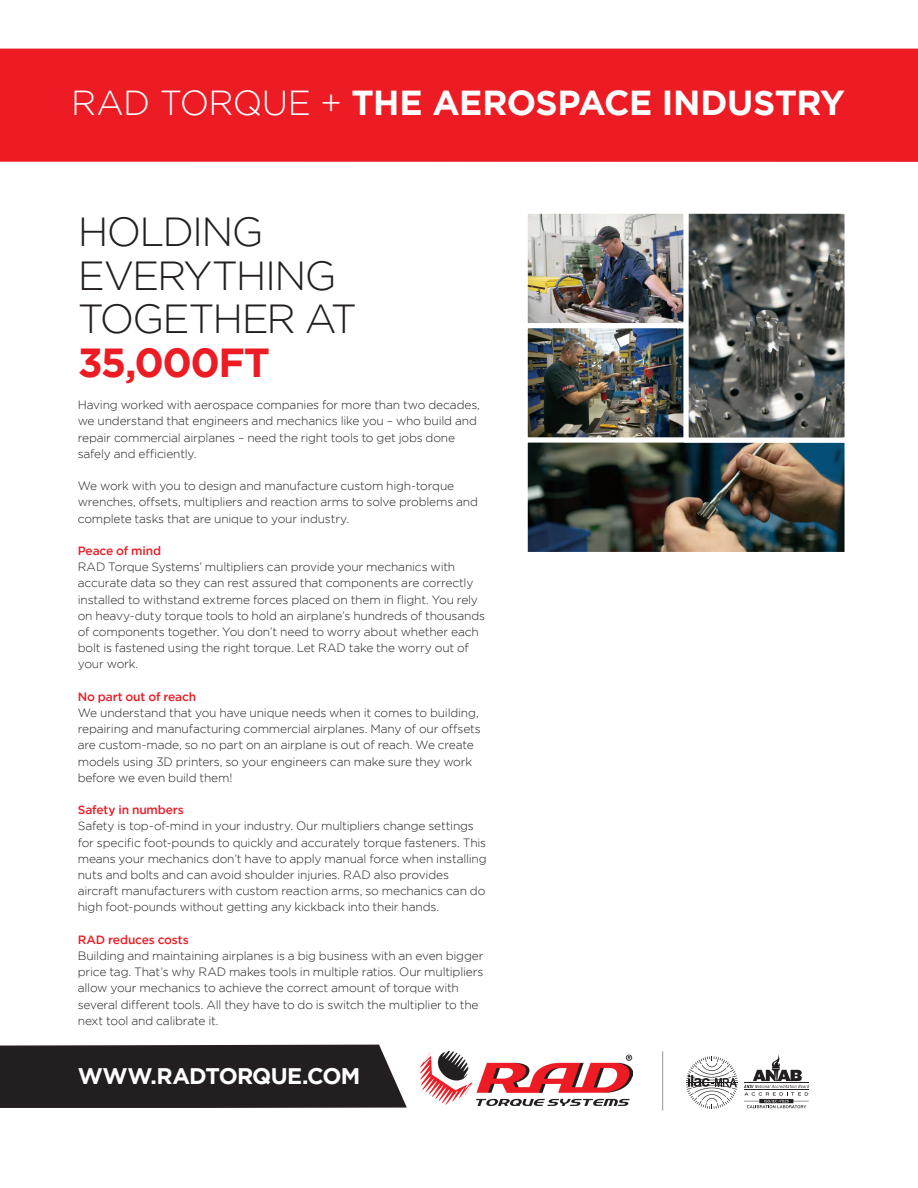
<style>
.page{position:relative;width:918px;height:1188px;background:#fff}
.page>*{position:absolute;margin:0;border:0;box-sizing:border-box;transform-origin:0 0}
.t1{font:300 40.5px/43.5px "Gotham";letter-spacing:-.045em;color:#231f20}
.t2{font:700 34.65px "Gotham";letter-spacing:-.015em;color:#fff}
.t3{font:700 22.5px "Gotham";letter-spacing:-.035em;color:#fff}
.t4{font:300 12px/16.2px "Gotham";letter-spacing:-.015em;color:#231f20}
.t5{font:500 12px "Gotham";letter-spacing:-.01em;color:#ed1c24}
.s1{font-weight:300}
.s2{font-weight:700;color:#ed1c24}
</style>
<div class="page">
<div style="left:0;top:49px;width:918px;height:113px;background:#ed1c24"></div>
<div style="left:0;top:1045px;width:407px;height:63px;background:#231f20"></div>
<img style="left:529px;top:215px;width:315px;height:336px">
<div style="left:523px;top:209px;width:166px;height:119px;border:5px solid #fff"></div>
<div style="left:523px;top:323px;width:166px;height:120px;border:5px solid #fff"></div>
<div style="left:523px;top:438px;width:327px;height:119px;border:5px solid #fff"></div>
<div style="left:684px;top:209px;width:166px;height:234px;border:5px solid #fff"></div>
<hr style="left:662px;top:1051px;width:1px;height:60px;background:#939598">
<img style="left:420px;top:1051px;width:212px;height:54px">
<svg style="left:744px;top:1055px;width:65px;height:53px"></svg>
<svg style="left:686px;top:1056px;width:52px;height:53px"></svg>
<p class="t2" style="left:71px;top:80px;width:775px"><span class="s1">RAD TORQUE +</span> THE AEROSPACE INDUSTRY</p>
<p class="t1" style="left:78px;top:209px;width:281px">HOLDING<br>EVERYTHING<br>TOGETHER AT<br><span class="s2">35,000FT</span></p>
<p class="t4" style="left:78px;top:397px;width:404px">Having worked with aerospace companies for more than two decades, we understand that engineers and mechanics like you – who build and repair commercial airplanes – need the right tools to get jobs done safely and efficiently.</p>
<p class="t4" style="left:78px;top:478px;width:402px">We work with you to design and manufacture custom high-torque wrenches, offsets, multipliers and reaction arms to solve problems and complete tasks that are unique to your industry.</p>
<p class="t5" style="left:78px;top:543px;width:85px">Peace of mind</p>
<p class="t4" style="left:78px;top:559px;width:409px">RAD Torque Systems’ multipliers can provide your mechanics with accurate data so they can rest assured that components are correctly installed to withstand extreme forces placed on them in flight. You rely on heavy-duty torque tools to hold an airplane’s hundreds of thousands of components together. You don’t need to worry about whether each bolt is fastened using the right torque. Let RAD take the worry out of your work.</p>
<p class="t5" style="left:78px;top:689px;width:120px">No part out of reach</p>
<p class="t4" style="left:78px;top:704px;width:405px">We understand that you have unique needs when it comes to building, repairing and manufacturing commercial airplanes. Many of our offsets are custom-made, so no part on an airplane is out of reach. We create models using 3D printers, so your engineers can make sure they work before we even build them!</p>
<p class="t5" style="left:78px;top:802px;width:108px">Safety in numbers</p>
<p class="t4" style="left:78px;top:818px;width:410px">Safety is top-of-mind in your industry. Our multipliers change settings for specific foot-pounds to quickly and accurately torque fasteners. This means your mechanics don’t have to apply manual force when installing nuts and bolts and can avoid shoulder injuries. RAD also provides aircraft manufacturers with custom reaction arms, so mechanics can do high foot-pounds without getting any kickback into their hands.</p>
<p class="t5" style="left:78px;top:932px;width:112px">RAD reduces costs</p>
<p class="t4" style="left:78px;top:947px;width:407px">Building and maintaining airplanes is a big business with an even bigger price tag. That’s why RAD makes tools in multiple ratios. Our multipliers allow your mechanics to achieve the correct amount of torque with several different tools. All they have to do is switch the multiplier to the next tool and calibrate it.</p>
<p class="t3" style="left:78px;top:1062px;width:284px">WWW.RADTORQUE.COM</p>
</div>
